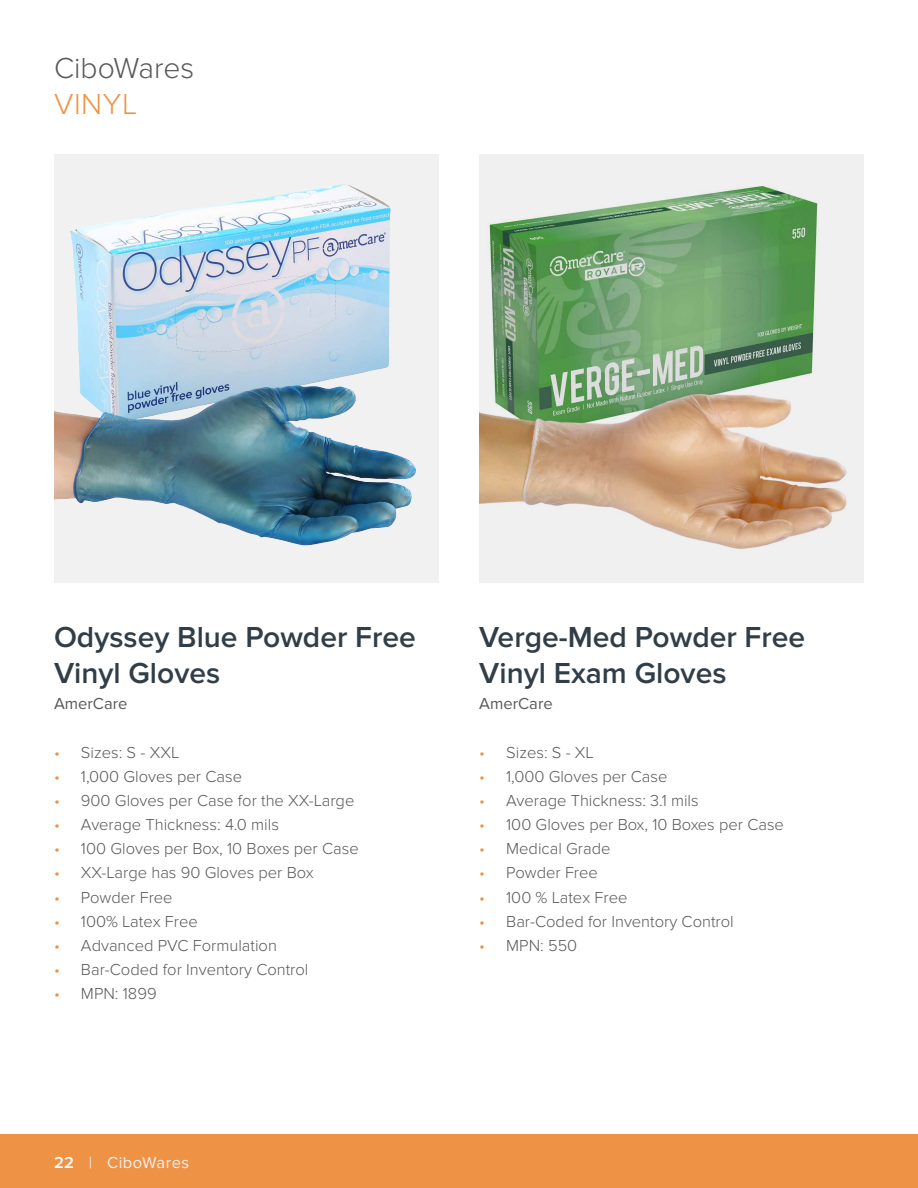
<style>
.page{position:relative;width:918px;height:1188px;background:#fff}
.page>*{position:absolute;margin:0;border:0;box-sizing:border-box;transform-origin:0 0}
.t1{font:600 30px/36px "Proxima Nova";color:#313e48}
.t2{font:300 30px "Proxima Nova";color:#58595b}
.t3{font:300 30px "Proxima Nova";letter-spacing:.02em;color:#ee9346}
.t4{font:300 16.5px "Proxima Nova";color:#58595b}
.t5{font:16.5px "Proxima Nova";color:#58595b}
.t6{font:16.5px "Proxima Nova";letter-spacing:.03em;color:#f1f1f2}
.s1{color:#ee9346}
.s2{font-weight:600;color:#fff}
</style>
<div class="page">
<div style="left:54px;top:155px;width:385px;height:428px;background:#f1f1f2"></div>
<img style="left:54px;top:184px;width:362px;height:362px">
<img style="left:479px;top:155px;width:385px;height:428px">
<div style="left:0;top:1134px;width:918px;height:54px;background:#ee9346"></div>
<h1 class="t2" style="left:54px;top:50px;width:142px">CiboWares</h1>
<h1 class="t3" style="left:54px;top:86px;width:85px">VINYL</h1>
<h1 class="t1" style="left:54px;top:620px;width:363px">Odyssey Blue Powder Free<br>Vinyl Gloves</h1>
<p class="t5" style="left:54px;top:694px;width:75px">AmerCare</p>
<p class="t4" style="left:54px;top:743px;width:127px"><span class="s1">•</span> Sizes: S - XXL</p>
<p class="t4" style="left:54px;top:768px;width:190px"><span class="s1">•</span> 1,000 Gloves per Case</p>
<p class="t4" style="left:54px;top:792px;width:302px"><span class="s1">•</span> 900 Gloves per Case for the XX-Large</p>
<p class="t4" style="left:54px;top:816px;width:226px"><span class="s1">•</span> Average Thickness: 4.0 mils</p>
<p class="t4" style="left:54px;top:840px;width:306px"><span class="s1">•</span> 100 Gloves per Box, 10 Boxes per Case</p>
<p class="t4" style="left:54px;top:864px;width:261px"><span class="s1">•</span> XX-Large has 90 Gloves per Box</p>
<p class="t4" style="left:54px;top:888px;width:120px"><span class="s1">•</span> Powder Free</p>
<p class="t4" style="left:54px;top:912px;width:145px"><span class="s1">•</span> 100% Latex Free</p>
<p class="t4" style="left:54px;top:936px;width:224px"><span class="s1">•</span> Advanced PVC Formulation</p>
<p class="t4" style="left:54px;top:960px;width:256px"><span class="s1">•</span> Bar-Coded for Inventory Control</p>
<p class="t4" style="left:54px;top:984px;width:104px"><span class="s1">•</span> MPN: 1899</p>
<p class="t6" style="left:54px;top:1153px;width:137px"><span class="s2">22</span> | CiboWares</p>
<h1 class="t1" style="left:479px;top:620px;width:328px">Verge-Med Powder Free<br>Vinyl Exam Gloves</h1>
<p class="t5" style="left:479px;top:694px;width:75px">AmerCare</p>
<p class="t4" style="left:479px;top:743px;width:116px"><span class="s1">•</span> Sizes: S - XL</p>
<p class="t4" style="left:479px;top:768px;width:190px"><span class="s1">•</span> 1,000 Gloves per Case</p>
<p class="t4" style="left:479px;top:792px;width:221px"><span class="s1">•</span> Average Thickness: 3.1 mils</p>
<p class="t4" style="left:479px;top:816px;width:306px"><span class="s1">•</span> 100 Gloves per Box, 10 Boxes per Case</p>
<p class="t4" style="left:479px;top:840px;width:133px"><span class="s1">•</span> Medical Grade</p>
<p class="t4" style="left:479px;top:864px;width:120px"><span class="s1">•</span> Powder Free</p>
<p class="t4" style="left:479px;top:888px;width:150px"><span class="s1">•</span> 100 % Latex Free</p>
<p class="t4" style="left:479px;top:912px;width:256px"><span class="s1">•</span> Bar-Coded for Inventory Control</p>
<p class="t4" style="left:479px;top:936px;width:100px"><span class="s1">•</span> MPN: 550</p>
</div>
